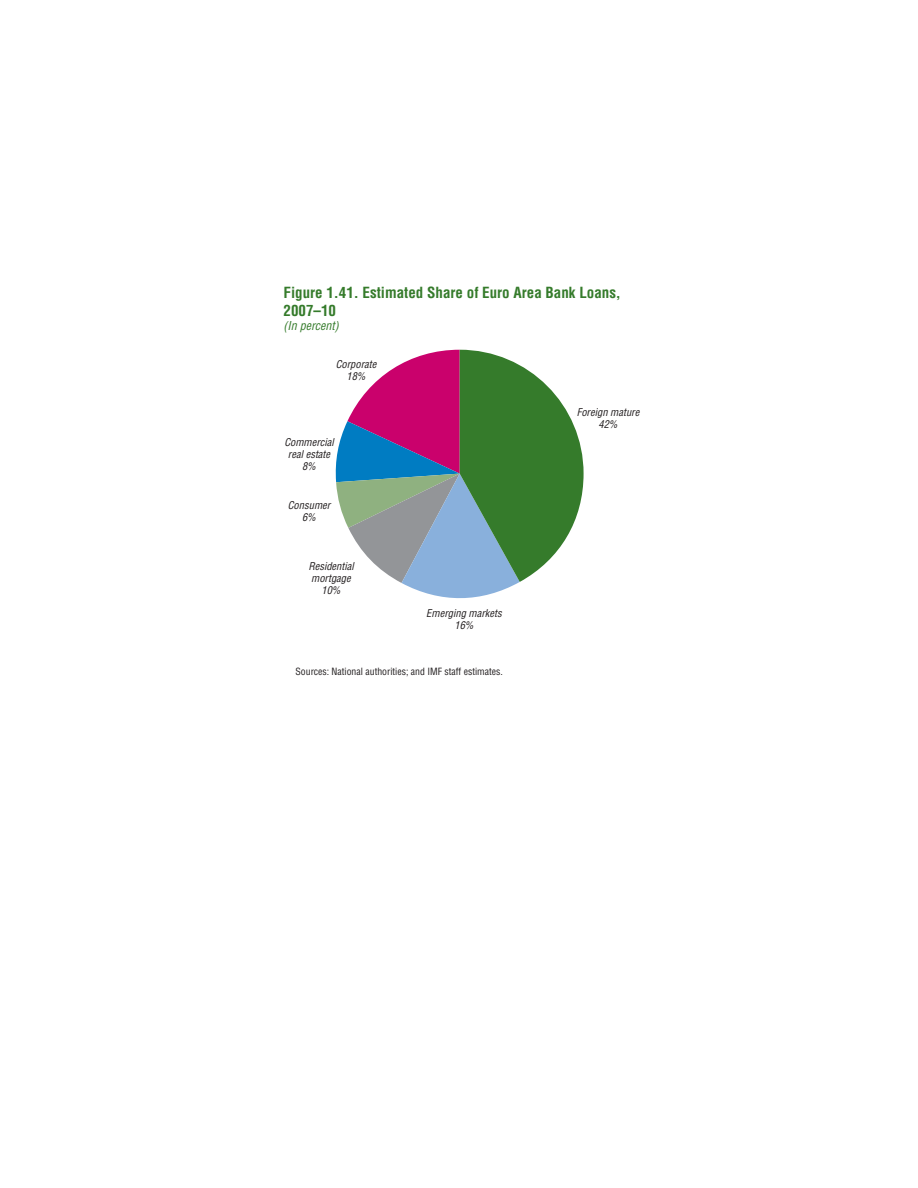
<style>
.page{position:relative;width:918px;height:1188px;background:#fff}
.page>*{position:absolute;margin:0;border:0;box-sizing:border-box;transform-origin:0 0}
.t1{font:700 condensed 15px/18px "Helvetica";color:#357b2b}
.t2{font:italic condensed 12px "Helvetica";color:#357b2b}
.t3{font:italic condensed 10.5px/12px "Helvetica";color:#231f20;text-align:center}
.t4{font:condensed 9.75px "Helvetica";color:#231f20}
</style>
<div class="page">
<svg style="left:335px;top:350px;width:249px;height:249px"></svg>
<h1 class="t1" style="left:284px;top:283px;width:339px">Figure 1.41. Estimated Share of Euro Area Bank Loans,<br>2007–10</h1>
<p class="t2" style="left:284px;top:319px;width:57px">(In percent)</p>
<p class="t3" style="left:336px;top:358px;width:42px">Corporate<br>18%</p>
<p class="t3" style="left:284px;top:436px;width:51px">Commercial real estate<br>8%</p>
<p class="t3" style="left:288px;top:499px;width:44px">Consumer<br>6%</p>
<p class="t3" style="left:308px;top:560px;width:47px">Residential mortgage<br>10%</p>
<p class="t3" style="left:426px;top:607px;width:77px">Emerging markets<br>16%</p>
<p class="t4" style="left:296px;top:665px;width:209px">Sources: National authorities; and IMF staff estimates.</p>
<p class="t3" style="left:577px;top:406px;width:64px">Foreign mature<br>42%</p>
</div>
